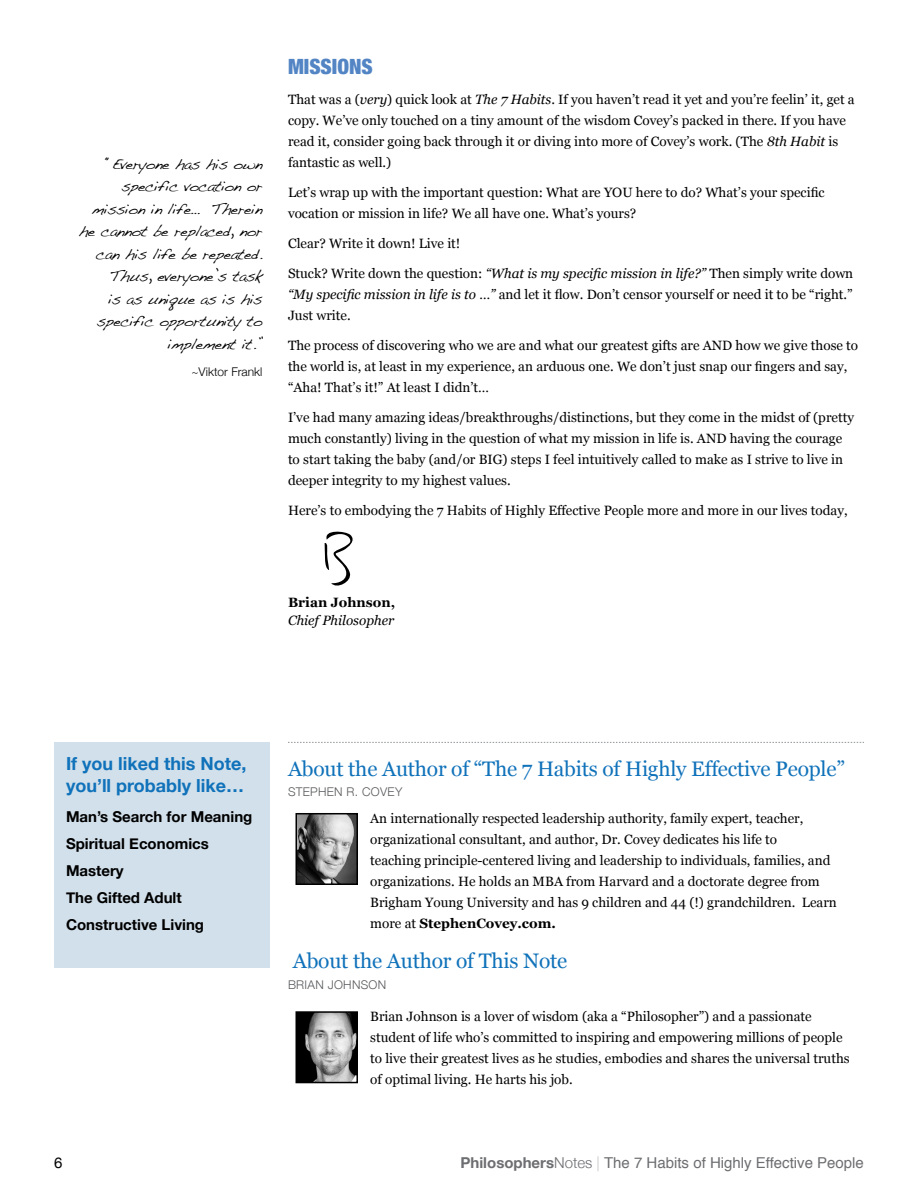
<style>
.page{position:relative;width:918px;height:1188px;background:#fff}
.page>*{position:absolute;margin:0;border:0;box-sizing:border-box;transform-origin:0 0}
.t1{font:21px "Georgia";letter-spacing:-.01em;color:#1072ba}
.t2{font:900 condensed 21px "Helvetica Neue";color:#5385c5}
.t3{font:700 18px/21.6px "Helvetica Neue";color:#1072ba}
.QUOTES{font:15px/22.5px "Handwriting Dakota";letter-spacing:-.025em;color:#000;text-align:right}
.RECOMMENDATION_H2{font:700 15px "Helvetica Neue";color:#000}
.t4{font:15px "Helvetica";color:#6d6e71}
.t5{font:15px "Helvetica Neue";color:#000}
.t6{font:13.5px/21px "Georgia";color:#000}
.P_TITLE{font:italic 13.5px "Georgia";color:#000}
.P_BOLD_NAME{font:700 13.5px "Georgia";color:#000}
.META{font:300 12px "Helvetica Neue";letter-spacing:.025em;color:#58595b}
.QUOTE_CITE{font:300 12px "Helvetica Neue";color:#000}
.s1{font-style:italic}
.s2{font-weight:700}
.s3{font-family:"Helvetica Neue";font-weight:700}
.s4{font-family:"Helvetica Neue";font-weight:300}
.s5{font-family:"Helvetica Neue";font-weight:200}
</style>
<div class="page">
<div style="left:54px;top:742px;width:216px;height:225px;background:#d2e0eb"></div>
<svg style="left:288px;top:742px;width:576px;height:1px"></svg>
<img style="left:299px;top:816px;width:56px;height:66px">
<div style="left:296px;top:813px;width:62px;height:72px;border:2px solid #000"></div>
<img style="left:299px;top:1014px;width:56px;height:66px">
<div style="left:296px;top:1011px;width:62px;height:72px;border:2px solid #000"></div>
<svg style="left:324px;top:531px;width:29px;height:55px"></svg>
<p class="QUOTES" style="left:79px;top:153px;width:185px">“Everyone has his own specific vocation or mission in life… Therein he cannot be replaced, nor can his life be repeated.<br>Thus, everyone’s task<br>is as unique as is his specific opportunity to implement it.”</p>
<p class="QUOTE_CITE" style="left:191px;top:364px;width:73px">~Viktor Frankl</p>
<h1 class="t2" style="left:288px;top:54px;width:86px">MISSIONS</h1>
<p class="t6" style="left:288px;top:90px;width:568px">That was a (<span class="s1">very</span>) quick look at <span class="s1">The 7 Habits</span>. If you haven’t read it yet and you’re feelin’ it, get a copy. We’ve only touched on a tiny amount of the wisdom Covey’s packed in there. If you have read it, consider going back through it or diving into more of Covey’s work. (The <span class="s1">8th Habit</span> is fantastic as well.)</p>
<p class="t6" style="left:288px;top:183px;width:538px">Let’s wrap up with the important question: What are YOU here to do? What’s your specific vocation or mission in life? We all have one. What’s yours?</p>
<p class="t6" style="left:288px;top:234px;width:174px">Clear? Write it down! Live it!</p>
<p class="t6" style="left:288px;top:264px;width:567px;text-align:justify">Stuck? Write down the question: <span class="s1">“What is my specific mission in life?”</span> Then simply write down <span class="s1">“My specific mission in life is to …”</span> and let it flow. Don’t censor yourself or need it to be “right.” Just write.</p>
<p class="t6" style="left:288px;top:336px;width:572px">The process of discovering who we are and what our greatest gifts are AND how we give those to the world is, at least in my experience, an arduous one. We don’t just snap our fingers and say, “Aha! That’s it!” At least I didn’t…</p>
<p class="t6" style="left:288px;top:408px;width:568px">I’ve had many amazing ideas/breakthroughs/distinctions, but they come in the midst of (pretty much constantly) living in the question of what my mission in life is. AND having the courage to start taking the baby (and/or BIG) steps I feel intuitively called to make as I strive to live in deeper integrity to my highest values.</p>
<p class="t6" style="left:288px;top:501px;width:561px">Here’s to embodying the 7 Habits of Highly Effective People more and more in our lives today,</p>
<p class="P_BOLD_NAME" style="left:288px;top:593px;width:109px">Brian Johnson,</p>
<p class="P_TITLE" style="left:288px;top:611px;width:108px">Chief Philosopher</p>
<h3 class="t3" style="left:66px;top:753px;width:182px">If you liked this Note, you’ll probably like…</h3>
<p class="RECOMMENDATION_H2" style="left:66px;top:807px;width:188px">Man’s Search for Meaning</p>
<p class="RECOMMENDATION_H2" style="left:66px;top:834px;width:144px">Spiritual Economics</p>
<p class="RECOMMENDATION_H2" style="left:66px;top:861px;width:59px">Mastery</p>
<p class="RECOMMENDATION_H2" style="left:66px;top:888px;width:117px">The Gifted Adult</p>
<p class="RECOMMENDATION_H2" style="left:66px;top:915px;width:140px">Constructive Living</p>
<h1 class="t1" style="left:288px;top:756px;width:558px">About the Author of “The 7 Habits of Highly Effective People”</h1>
<p class="META" style="left:288px;top:785px;width:116px">STEPHEN R. COVEY</p>
<p class="t6" style="left:370px;top:808px;width:468px">An internationally respected leadership authority, family expert, teacher, organizational consultant, and author, Dr. Covey dedicates his life to<br>teaching principle-centered living and leadership to individuals, families, and organizations. He holds an MBA from Harvard and a doctorate degree from Brigham Young University and has 9 children and 44 (!) grandchildren. Learn more at <span class="s2">StephenCovey.com.</span></p>
<h1 class="t1" style="left:293px;top:948px;width:276px">About the Author of This Note</h1>
<p class="META" style="left:288px;top:977px;width:100px">BRIAN JOHNSON</p>
<p class="t6" style="left:370px;top:1007px;width:481px">Brian Johnson is a lover of wisdom (aka a “Philosopher”) and a passionate student of life who’s committed to inspiring and empowering millions of people to live their greatest lives as he studies, embodies and shares the universal truths of optimal living. He harts his job.</p>
<p class="t5" style="left:54px;top:1153px;width:10px">6</p>
<p class="t4" style="left:461px;top:1151px;width:405px"><span class="s3">Philosophers</span><span class="s4">Notes</span> <span class="s5">|</span> The 7 Habits of Highly Effective People</p>
</div>
